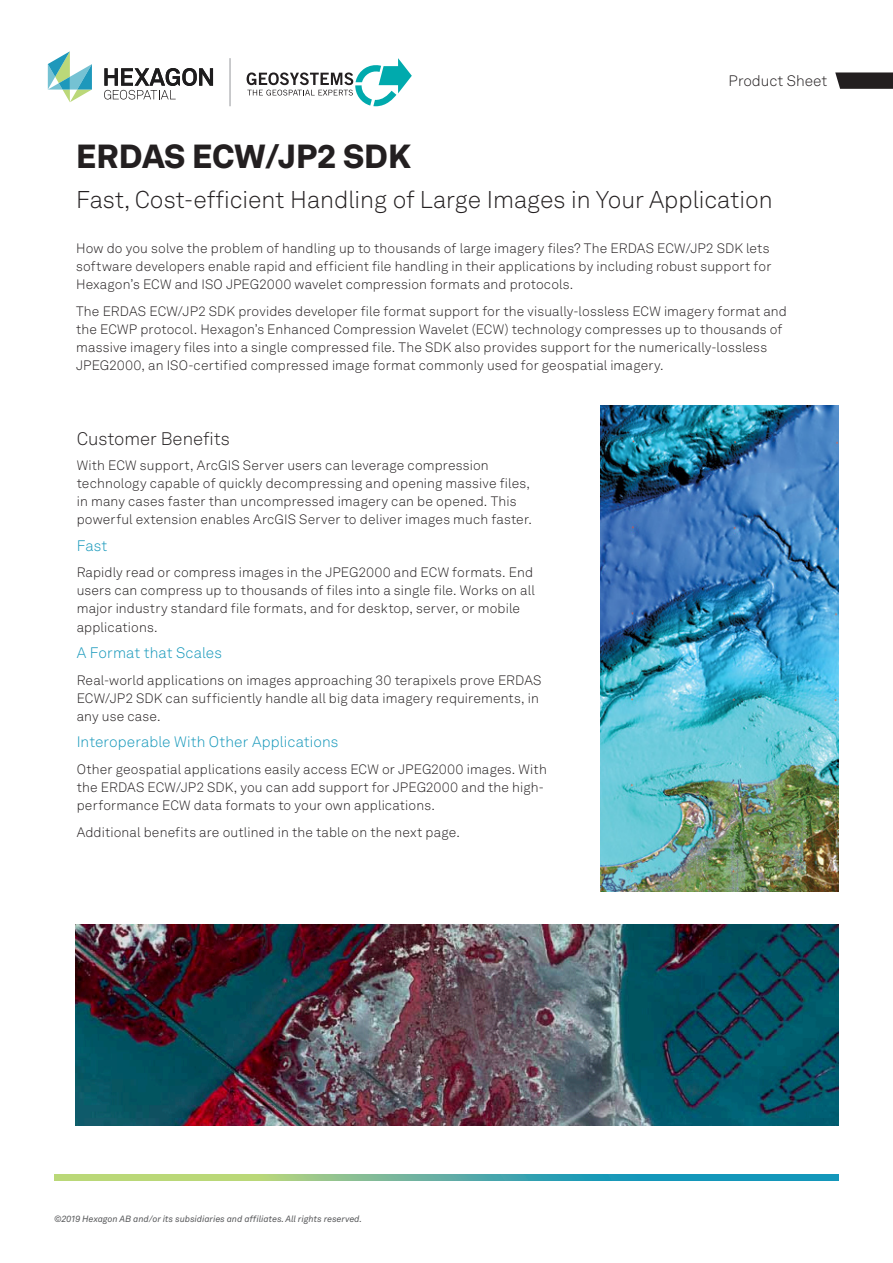
<style>
.page{position:relative;width:893px;height:1263px;background:#fff}
.page>*{position:absolute;margin:0;border:0;box-sizing:border-box;transform-origin:0 0}
.TITLE_BOLD{font:900 33px "Hexagon Akkurat";color:#231f20}
.SUBTITLE_COVER{font:300 24px "Hexagon Akkurat";color:#231f20}
.HEADER_1{font:300 18px "Hexagon Akkurat";color:#231f20}
.header2{font:300 15px "Hexagon Akkurat";letter-spacing:.005em;color:#1497ba}
.Collateral_Type{font:300 15px "Hexagon Akkurat";color:#231f20}
.BODY_COPY{font:300 13.5px/18px "Hexagon Akkurat";letter-spacing:.01em;color:#231f20}
.OBC_Copyright{font:italic 9px "Hexagon Akkurat";color:#57585a}
</style>
<div class="page">
<svg style="left:54px;top:1174px;width:785px;height:7px;background:#63b49d"></svg>
<svg style="left:48px;top:51px;width:44px;height:51px"></svg>
<svg style="left:104px;top:68px;width:109px;height:32px"></svg>
<svg style="left:247px;top:58px;width:165px;height:48px"></svg>
<hr style="left:229px;top:58px;width:2px;height:48px;background:#9d9fa2">
<img style="left:600px;top:406px;width:239px;height:485px">
<svg style="left:835px;top:72px;width:58px;height:17px"></svg>
<img style="left:76px;top:924px;width:763px;height:201px">
<p class="Collateral_Type" style="left:729px;top:71px;width:100px">Product Sheet</p>
<p class="TITLE_BOLD" style="left:76px;top:130px;width:336px">ERDAS ECW/JP2 SDK</p>
<p class="SUBTITLE_COVER" style="left:76px;top:183px;width:698px">Fast, Cost-efficient Handling of Large Images in Your Application</p>
<p class="BODY_COPY" style="left:76px;top:239px;width:697px">How do you solve the problem of handling up to thousands of large imagery files? The ERDAS ECW/JP2 SDK lets software developers enable rapid and efficient file handling in their applications by including robust support for<br>Hexagon’s ECW and ISO JPEG2000 wavelet compression formats and protocols.</p>
<p class="BODY_COPY" style="left:76px;top:302px;width:712px">The ERDAS ECW/JP2 SDK provides developer file format support for the visually-lossless ECW imagery format and the ECWP protocol. Hexagon’s Enhanced Compression Wavelet (ECW) technology compresses up to thousands of massive imagery files into a single compressed file. The SDK also provides support for the numerically-lossless JPEG2000, an ISO-certified compressed image format commonly used for geospatial imagery.</p>
<p class="HEADER_1" style="left:77px;top:427px;width:154px">Customer Benefits</p>
<p class="BODY_COPY" style="left:77px;top:456px;width:457px">With ECW support, ArcGIS Server users can leverage compression technology capable of quickly decompressing and opening massive files, in many cases faster than uncompressed imagery can be opened. This powerful extension enables ArcGIS Server to deliver images much faster.</p>
<p class="header2" style="left:77px;top:535px;width:32px">Fast</p>
<p class="BODY_COPY" style="left:77px;top:563px;width:460px">Rapidly read or compress images in the JPEG2000 and ECW formats. End users can compress up to thousands of files into a single file. Works on all major industry standard file formats, and for desktop, server, or mobile applications.</p>
<p class="header2" style="left:77px;top:642px;width:147px">A Format that Scales</p>
<p class="BODY_COPY" style="left:77px;top:671px;width:466px">Real-world applications on images approaching 30 terapixels prove ERDAS<br>ECW/JP2 SDK can sufficiently handle all big data imagery requirements, in any use case.</p>
<p class="header2" style="left:77px;top:732px;width:263px">Interoperable With Other Applications</p>
<p class="BODY_COPY" style="left:77px;top:760px;width:472px">Other geospatial applications easily access ECW or JPEG2000 images. With the ERDAS ECW/JP2 SDK, you can add support for JPEG2000 and the high&shy;performance ECW data formats to your own applications.</p>
<p class="BODY_COPY" style="left:77px;top:823px;width:385px">Additional benefits are outlined in the table on the next page.</p>
<p class="OBC_Copyright" style="left:54px;top:1212px;width:310px">©2019 Hexagon AB and/or its subsidiaries and affiliates. All rights reserved.</p>
</div>
